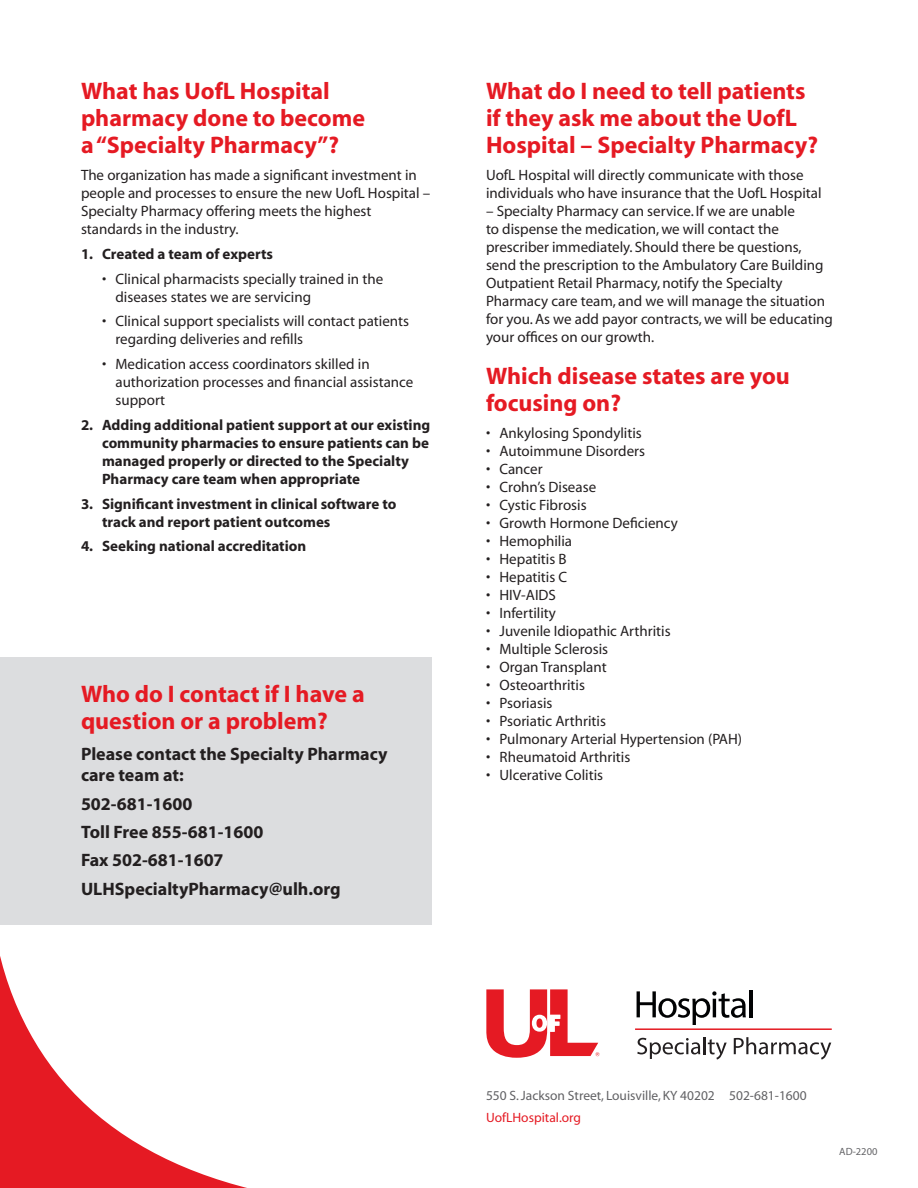
<style>
.page{position:relative;width:918px;height:1188px;background:#fff}
.page>*{position:absolute;margin:0;border:0;box-sizing:border-box;transform-origin:0 0}
.t1{font:24px/27px "Myriad MM 700 600";color:#e51a23}
.t2{font:18px/28.3px "Myriad MM 700 600";color:#231f20}
.t3{font:15px/18px "Myriad MM 400 600";color:#231f20}
.t4{font:15px/18px "Myriad MM 700 600";color:#231f20}
.t5{font:13.5px "Myriad MM 400 600";color:#616164}
.t6{font:13.5px "Myriad MM 400 600";color:#e51a23}
.t7{font:10.5px "Myriad MM 400 600";color:#636366}
</style>
<div class="page">
<svg style="left:637px;top:991px;width:109px;height:34px"></svg>
<hr style="left:749px;top:990px;width:3px;height:27px;background:#010203">
<svg style="left:486px;top:989px;width:114px;height:69px"></svg>
<hr style="left:635px;top:1028px;width:197px;height:2px;background:#e51a23">
<svg style="left:637px;top:1038px;width:63px;height:21px"></svg>
<hr style="left:703px;top:1037px;width:3px;height:17px;background:#231f20">
<svg style="left:708px;top:1039px;width:19px;height:21px"></svg>
<svg style="left:734px;top:1037px;width:97px;height:23px"></svg>
<div style="left:0;top:657px;width:432px;height:267px;background:#dcdddf"></div>
<svg style="left:0;top:924px;width:416px;height:264px"></svg>
<h1 class="t1" style="left:81px;top:79px;width:286px">What has UofL Hospital pharmacy done to become a “Specialty Pharmacy”?</h1>
<p class="t3" style="left:81px;top:167px;width:351px">The organization has made a significant investment in people and processes to ensure the new UofL Hospital – Specialty Pharmacy offering meets the highest standards in the industry.</p>
<p class="t4" style="left:81px;top:245px;width:194px">1. Created a team of experts</p>
<p class="t3" style="left:116px;top:270px;width:269px;text-indent:-14px">• Clinical pharmacists specially trained in the diseases states we are servicing</p>
<p class="t3" style="left:116px;top:313px;width:295px;text-indent:-14px">• Clinical support specialists will contact patients regarding deliveries and refills</p>
<p class="t3" style="left:116px;top:356px;width:299px;text-indent:-14px">• Medication access coordinators skilled in authorization processes and financial assistance support</p>
<p class="t4" style="left:102px;top:416px;width:330px;text-indent:-21px">2. Adding additional patient support at our existing community pharmacies to ensure patients can be managed properly or directed to the Specialty Pharmacy care team when appropriate</p>
<p class="t4" style="left:102px;top:495px;width:296px;text-indent:-21px">3. Significant investment in clinical software to track and report patient outcomes</p>
<p class="t4" style="left:81px;top:538px;width:227px">4. Seeking national accreditation</p>
<h1 class="t1" style="left:81px;top:682px;width:285px">Who do I contact if I have a question or a problem?</h1>
<p class="t2" style="left:81px;top:744px;width:308px;line-height:21.6px">Please contact the Specialty Pharmacy care team at:</p>
<p class="t2" style="left:81px;top:790px;width:261px">502-681-1600<br>Toll Free 855-681-1600<br>Fax 502-681-1607<br>ULHSpecialtyPharmacy@ulh.org</p>
<h1 class="t1" style="left:486px;top:79px;width:334px">What do I need to tell patients if they ask me about the UofL<br>Hospital – Specialty Pharmacy?</h1>
<p class="t3" style="left:486px;top:167px;width:337px">UofL Hospital will directly communicate with those individuals who have insurance that the UofL Hospital</p>
<p class="t3" style="left:486px;top:203px;width:348px">– Specialty Pharmacy can service. If we are unable<br>to dispense the medication, we will contact the prescriber immediately. Should there be questions, send the prescription to the Ambulatory Care Building Outpatient Retail Pharmacy, notify the Specialty Pharmacy care team, and we will manage the situation for you. As we add payor contracts, we will be educating your offices on our growth.</p>
<h1 class="t1" style="left:486px;top:364px;width:305px">Which disease states are you focusing on?</h1>
<p class="t3" style="left:486px;top:425px;width:157px">• Ankylosing Spondylitis</p>
<p class="t3" style="left:486px;top:443px;width:161px">• Autoimmune Disorders</p>
<p class="t3" style="left:486px;top:461px;width:58px">• Cancer</p>
<p class="t3" style="left:486px;top:479px;width:112px">• Crohn’s Disease</p>
<p class="t3" style="left:486px;top:497px;width:102px">• Cystic Fibrosis</p>
<p class="t3" style="left:486px;top:515px;width:193px">• Growth Hormone Deficiency</p>
<p class="t3" style="left:486px;top:533px;width:88px">• Hemophilia</p>
<p class="t3" style="left:486px;top:551px;width:82px">• Hepatitis B</p>
<p class="t3" style="left:486px;top:569px;width:83px">• Hepatitis C</p>
<p class="t3" style="left:486px;top:587px;width:71px">• HIV-AIDS</p>
<p class="t3" style="left:486px;top:605px;width:72px">• Infertility</p>
<p class="t3" style="left:486px;top:623px;width:186px">• Juvenile Idiopathic Arthritis</p>
<p class="t3" style="left:486px;top:641px;width:124px">• Multiple Sclerosis</p>
<p class="t3" style="left:486px;top:659px;width:122px">• Organ Transplant</p>
<p class="t3" style="left:486px;top:677px;width:101px">• Osteoarthritis</p>
<p class="t3" style="left:486px;top:695px;width:68px">• Psoriasis</p>
<p class="t3" style="left:486px;top:713px;width:121px">• Psoriatic Arthritis</p>
<p class="t3" style="left:486px;top:731px;width:258px">• Pulmonary Arterial Hypertension (PAH)</p>
<p class="t3" style="left:486px;top:749px;width:146px">• Rheumatoid Arthritis</p>
<p class="t3" style="left:486px;top:767px;width:119px">• Ulcerative Colitis</p>
<p class="t5" style="left:486px;top:1089px;width:322px">550 S.Jackson Street, Louisville, KY 40202 502-681-1600</p>
<p class="t6" style="left:486px;top:1111px;width:97px">UofLHospital.org</p>
<p class="t7" style="left:839px;top:1147px;width:40px">AD-2200</p>
</div>
